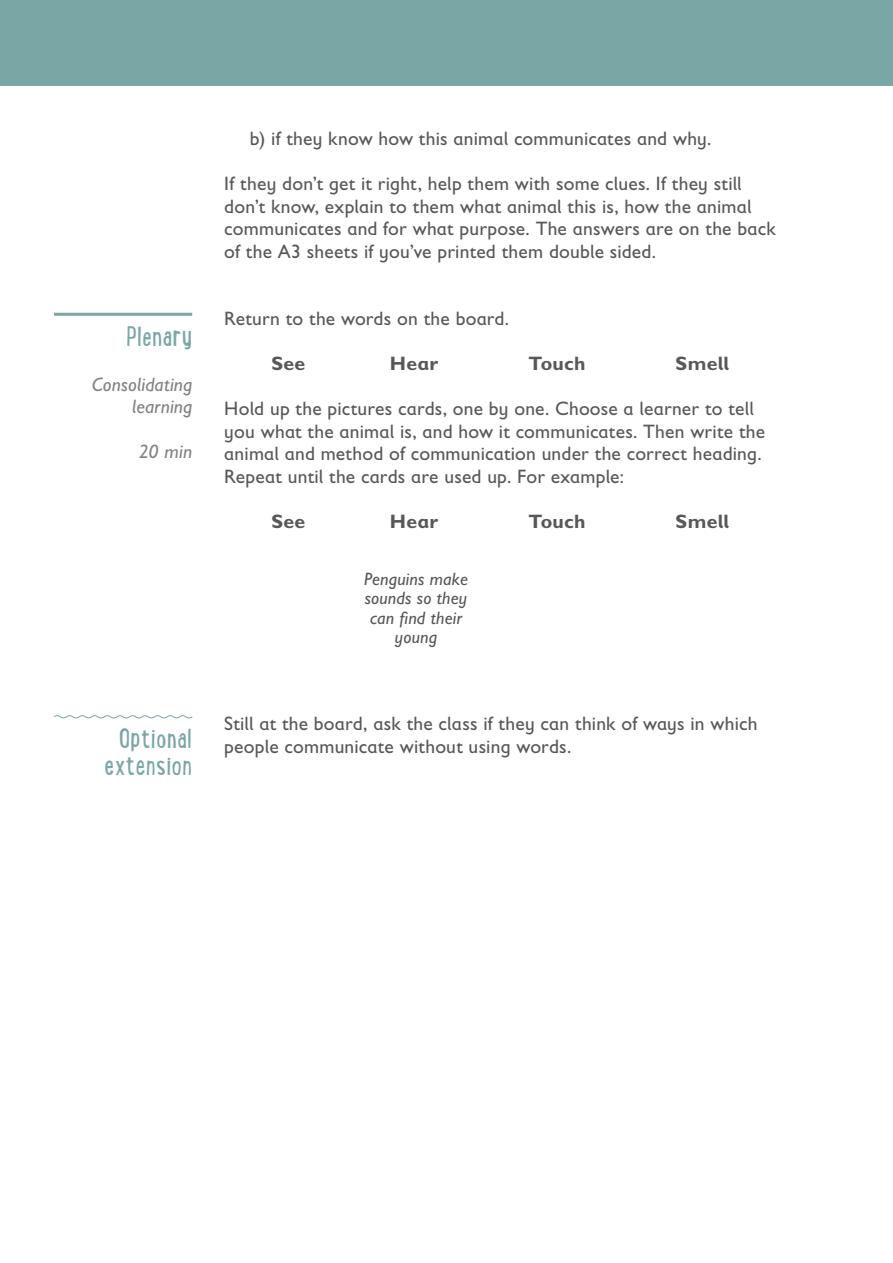
<style>
.page{position:relative;width:893px;height:1263px;background:#fff}
.page>*{position:absolute;margin:0;border:0;box-sizing:border-box;transform-origin:0 0}
.t1{font:30px/27px "Lunch Box";color:#79a7a6;text-align:center}
.Indent_6mm{font:19.5px/22.5px "Gill Sans Infant Std";letter-spacing:.01em;color:#57585a}
.t2{font:700 19.5px "Gill Sans Infant Std";letter-spacing:.015em;color:#57585a}
.t3{font:italic 19.5px/22.5px "Gill Sans Infant Std";letter-spacing:.01em;color:#808285;text-align:right}
.t4{font:italic 18px/19.5px "Gill Sans Infant Std";letter-spacing:.01em;color:#57585a;text-align:center}
</style>
<div class="page">
<div style="left:0;top:0;width:893px;height:85px;background:#79a7a6"></div>
<hr style="left:54px;top:313px;width:138px;height:3px;background:#79a7a6">
<svg style="left:53px;top:715px;width:140px;height:4px"></svg>
<p class="t1" style="left:126px;top:321px;width:67px">Plenary</p>
<p class="t3" style="left:92px;top:373px;width:102px">Consolidating learning</p>
<p class="t3" style="left:139px;top:440px;width:55px">20 min</p>
<p class="t1" style="left:104px;top:723px;width:90px">Optional extension</p>
<p class="Indent_6mm" style="left:250px;top:127px;width:463px">b) if they know how this animal communicates and why.</p>
<p class="Indent_6mm" style="left:224px;top:172px;width:553px">If they don’t get it right, help them with some clues. If they still don’t know, explain to them what animal this is, how the animal communicates and for what purpose. The answers are on the back of the A3 sheets if you’ve printed them double sided.</p>
<p class="Indent_6mm" style="left:224px;top:307px;width:286px">Return to the words on the board.</p>
<p class="t2" style="left:271px;top:352px;width:36px">See</p>
<p class="t2" style="left:390px;top:352px;width:50px">Hear</p>
<p class="t2" style="left:528px;top:352px;width:59px">Touch</p>
<p class="t2" style="left:676px;top:352px;width:55px">Smell</p>
<p class="Indent_6mm" style="left:224px;top:397px;width:542px">Hold up the pictures cards, one by one. Choose a learner to tell you what the animal is, and how it communicates. Then write the animal and method of communication under the correct heading.<br>Repeat until the cards are used up. For example:</p>
<p class="t2" style="left:271px;top:509px;width:36px">See</p>
<p class="t2" style="left:390px;top:509px;width:50px">Hear</p>
<p class="t2" style="left:528px;top:509px;width:59px">Touch</p>
<p class="t2" style="left:676px;top:509px;width:55px">Smell</p>
<p class="t4" style="left:364px;top:569px;width:105px">Penguins make sounds so they can find their young</p>
<p class="Indent_6mm" style="left:224px;top:712px;width:535px">Still at the board, ask the class if they can think of ways in which people communicate without using words.</p>
</div>
